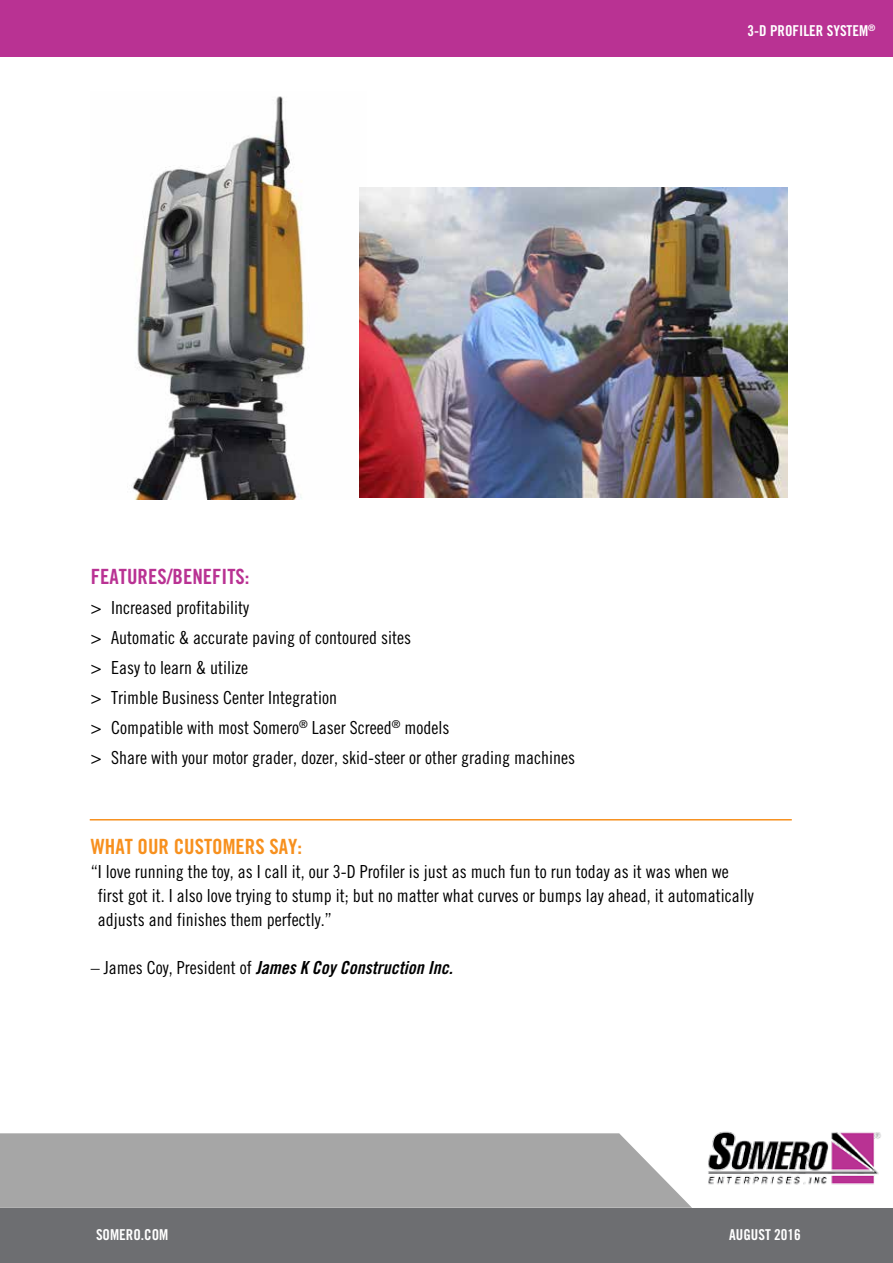
<style>
.page{position:relative;width:893px;height:1263px;background:#fff}
.page>*{position:absolute;margin:0;border:0;box-sizing:border-box;transform-origin:0 0}
.t1{font:21px "Trade Gothic LT Std Bd Cn 20";color:#f7901e}
.t2{font:21px "Trade Gothic LT Std Bd Cn 20";color:#b93293}
.t3{font:18px/30px "Trade Gothic LT Std Cn 18";color:#000}
.t4{font:18px "Trade Gothic LT Std Bd Cn 20 Obl";color:#000}
.t5{font:15px "Trade Gothic LT Std Bd Cn 20";color:#fff}
.s1{font-family:"Trade Gothic LT Std Cn 18"}
</style>
<div class="page">
<div style="left:0;top:1208px;width:893px;height:54px;background:#6d6e71"></div>
<div style="left:0;top:0;width:893px;height:56px;background:#b93293"></div>
<svg style="left:0;top:1133px;width:692px;height:75px;background:#ababab"></svg>
<img style="left:131px;top:96px;width:235px;height:404px">
<hr style="left:90px;top:819px;width:702px;height:1px;background:#f7901e">
<img style="left:708px;top:1131px;width:173px;height:54px">
<img style="left:359px;top:187px;width:429px;height:310px">
<p class="t5" style="left:747px;top:22px;width:129px">3-D PROFILER SYSTEM<sup>®</sup></p>
<p class="t2" style="left:91px;top:564px;width:160px">FEATURES/BENEFITS:</p>
<p class="t3" style="left:91px;top:593px;width:486px">&gt; Increased profitability<br>&gt; Automatic &amp; accurate paving of contoured sites<br>&gt; Easy to learn &amp; utilize<br>&gt; Trimble Business Center Integration<br>&gt; Compatible with most Somero<sup>®</sup> Laser Screed<sup>®</sup> models<br>&gt; Share with your motor grader, dozer, skid-steer or other grading machines</p>
<p class="t1" style="left:91px;top:834px;width:213px">WHAT OUR CUSTOMERS SAY:</p>
<p class="t3" style="left:98px;top:860px;width:657px;line-height:24px;text-indent:-7px">“I love running the toy, as I call it, our 3-D Profiler is just as much fun to run today as it was when we first got it. I also love trying to stump it; but no matter what curves or bumps lay ahead, it automatically adjusts and finishes them perfectly.”</p>
<p class="t4" style="left:91px;top:957px;width:363px"><span class="s1">– James Coy, President of</span> James K Coy Construction Inc.</p>
<p class="t5" style="left:96px;top:1225px;width:74px">SOMERO.COM</p>
<p class="t5" style="left:729px;top:1225px;width:73px">AUGUST 2016</p>
</div>
